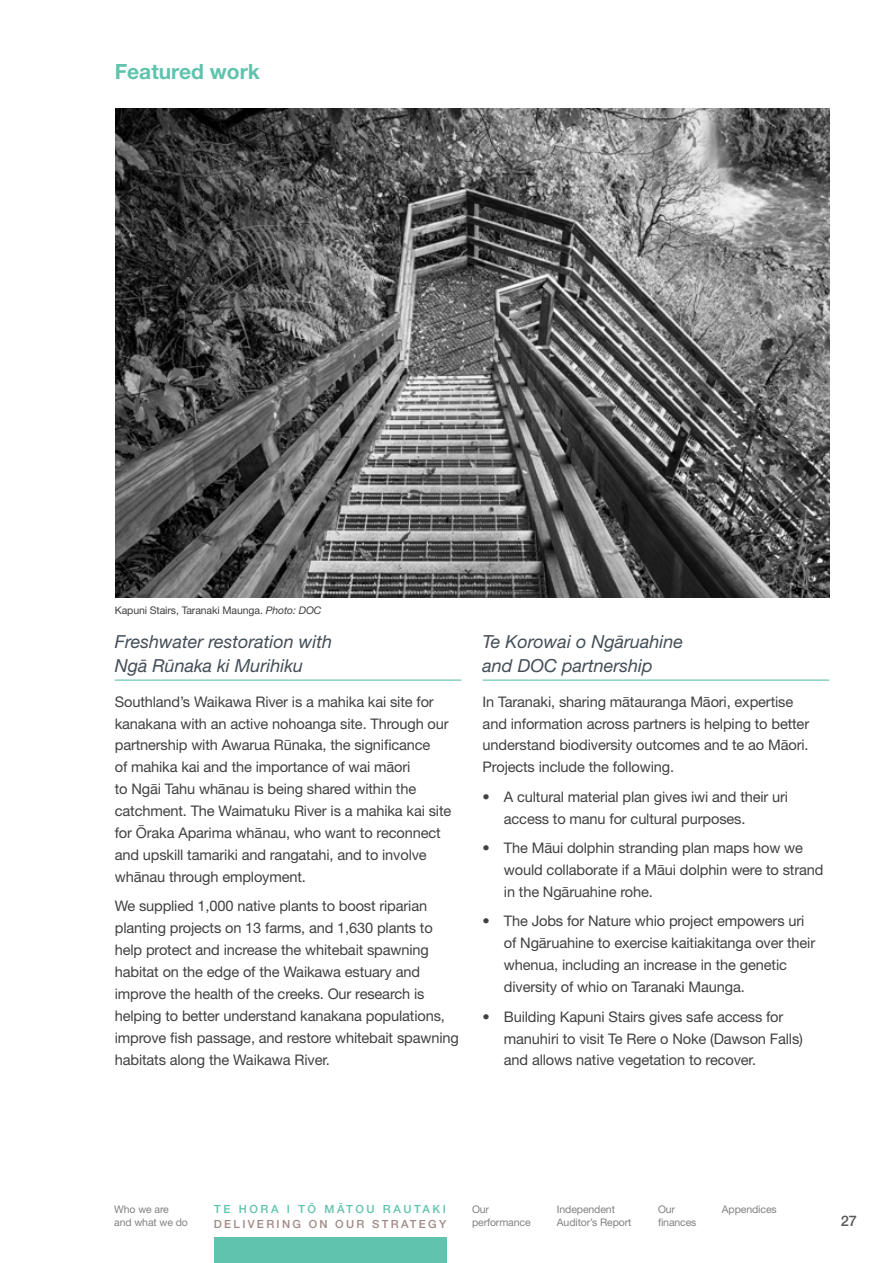
<style>
.page{position:relative;width:893px;height:1263px;background:#fff}
.page>*{position:absolute;margin:0;border:0;box-sizing:border-box;transform-origin:0 0}
.t1{font:700 21px "Helvetica Neue LT Pro";color:#60c3ad}
.t2{font:italic 18px/24px "Helvetica Neue LT Pro";color:#444e57}
.t3{font:14.7px/21.9px "Helvetica Neue LT Pro";letter-spacing:-.01em;color:#414042}
.t4{font:500 14.7px "Helvetica Neue LT Pro";color:#58595b}
.t5{font:500 11.25px "Helvetica Neue LT Pro";letter-spacing:.205em;color:#a18a87}
.t6{font:500 11.25px "Helvetica Neue LT Pro";letter-spacing:.23em;color:#60c3ad}
.t7{font:10.5px/13.5px "Helvetica Neue LT Pro";letter-spacing:-.01em;color:#808285}
.t8{font:10.5px "Helvetica Neue LT Pro";letter-spacing:-.01em;color:#414042}
.s1{font-style:italic}
</style>
<div class="page">
<hr style="left:115px;top:679px;width:346px;height:2px;background:#60c3ad">
<hr style="left:483px;top:679px;width:346px;height:2px;background:#60c3ad">
<img style="left:115px;top:109px;width:715px;height:489px">
<div style="left:214px;top:1237px;width:232px;height:26px;background:#60c3ad"></div>
<h1 class="t1" style="left:115px;top:58px;width:147px">Featured work</h1>
<p class="t8" style="left:115px;top:603px;width:208px">Kapuni Stairs, Taranaki Maunga. <span class="s1">Photo: DOC</span></p>
<p class="t2" style="left:115px;top:629px;width:219px">Freshwater restoration with<br>Ngā Rūnaka ki Murihiku</p>
<p class="t3" style="left:115px;top:690px;width:338px">Southland’s Waikawa River is a mahika kai site for kanakana with an active nohoanga site. Through our partnership with Awarua Rūnaka, the significance<br>of mahika kai and the importance of wai māori<br>to Ngāi Tahu whānau is being shared within the catchment. The Waimatuku River is a mahika kai site for Ōraka Aparima whānau, who want to reconnect and upskill tamariki and rangatahi, and to involve whānau through employment.</p>
<p class="t3" style="left:115px;top:895px;width:346px">We supplied 1,000 native plants to boost riparian planting projects on 13 farms, and 1,630 plants to help protect and increase the whitebait spawning habitat on the edge of the Waikawa estuary and improve the health of the creeks. Our research is helping to better understand kanakana populations, improve fish passage, and restore whitebait spawning habitats along the Waikawa River.</p>
<p class="t2" style="left:483px;top:629px;width:202px">Te Korowai o Ngāruahine and DOC partnership</p>
<p class="t3" style="left:483px;top:690px;width:328px">In Taranaki, sharing mātauranga Māori, expertise and information across partners is helping to better understand biodiversity outcomes and te ao Māori.<br>Projects include the following.</p>
<p class="t3" style="left:504px;top:785px;width:286px;text-indent:-21px">• A cultural material plan gives iwi and their uri access to manu for cultural purposes.</p>
<p class="t3" style="left:504px;top:836px;width:321px;text-indent:-21px">• The Māui dolphin stranding plan maps how we would collaborate if a Māui dolphin were to strand in the Ngāruahine rohe.</p>
<p class="t3" style="left:504px;top:910px;width:313px;text-indent:-21px">• The Jobs for Nature whio project empowers uri of Ngāruahine to exercise kaitiakitanga over their whenua, including an increase in the genetic diversity of whio on Taranaki Maunga.</p>
<p class="t3" style="left:504px;top:1005px;width:301px;text-indent:-21px">• Building Kapuni Stairs gives safe access for manuhiri to visit Te Rere o Noke (Dawson Falls) and allows native vegetation to recover.</p>
<p class="t6" style="left:214px;top:1202px;width:233px">TE HORA I TŌ MĀTOU RAUTAKI</p>
<p class="t5" style="left:214px;top:1217px;width:234px">DELIVERING ON OUR STRATEGY</p>
<p class="t7" style="left:114px;top:1202px;width:75px">Who we are and what we do</p>
<p class="t7" style="left:658px;top:1202px;width:19px">Our</p>
<p class="t7" style="left:722px;top:1202px;width:56px">Appendices</p>
<p class="t7" style="left:472px;top:1202px;width:60px">Our performance</p>
<p class="t7" style="left:557px;top:1202px;width:76px">Independent<br>Auditor’s Report</p>
<p class="t7" style="left:658px;top:1216px;width:40px">finances</p>
<p class="t4" style="left:841px;top:1212px;width:18px">27</p>
</div>
